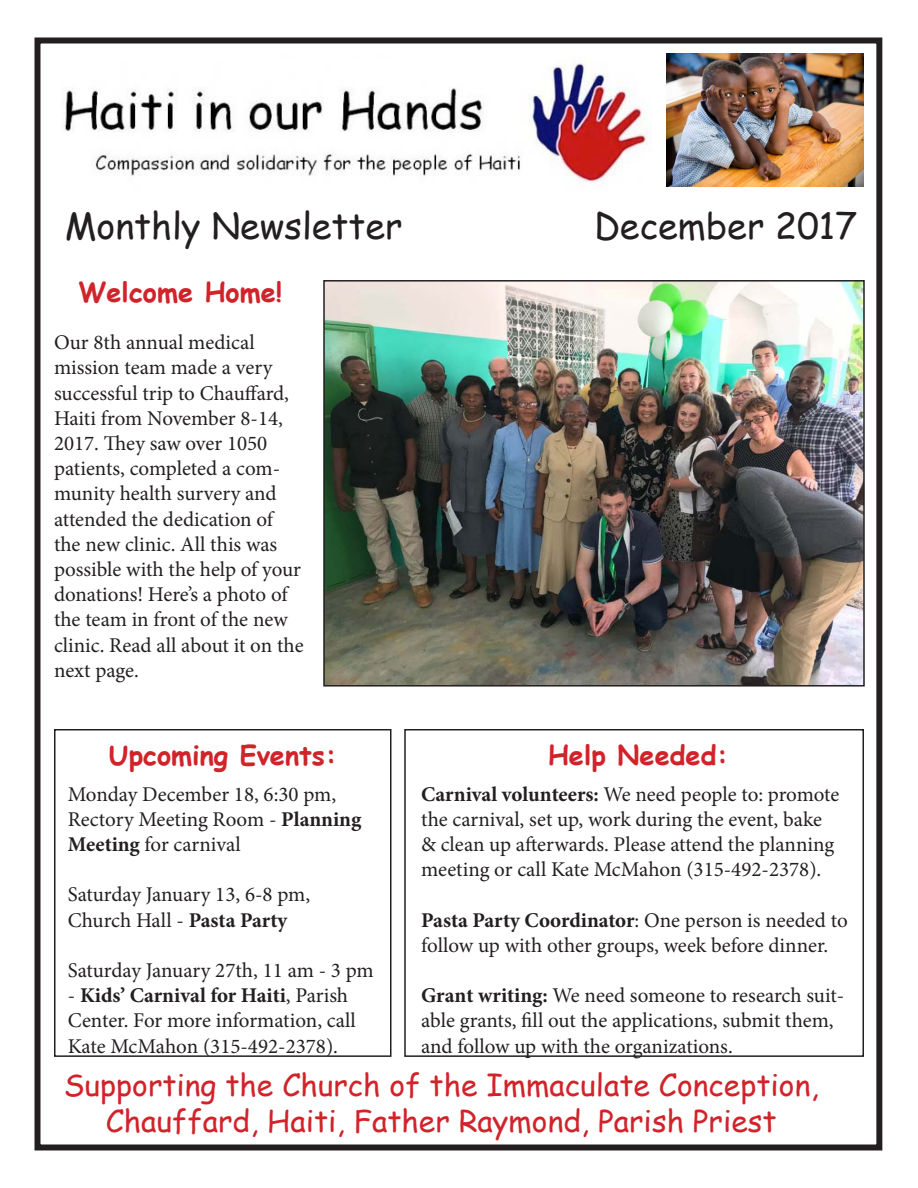
<style>
.page{position:relative;width:918px;height:1188px;background:#fff}
.page>*{position:absolute;margin:0;border:0;box-sizing:border-box;transform-origin:0 0}
.t1{font:36px "Comic Sans MS";color:#231f20}
.t2{font:30px/36px "Comic Sans MS";color:#d1232a;text-align:center}
.t3{font:700 27px "Comic Sans MS";color:#d1232a}
.t4{font:21px/25.2px "Minion Pro";color:#231f20}
.s1{font-weight:700}
</style>
<div class="page">
<div style="left:34px;top:38px;width:848px;height:1112px;border:6px solid #231f20"></div>
<div style="left:54px;top:729px;width:338px;height:328px;border:2px solid #231f20"></div>
<div style="left:404px;top:729px;width:460px;height:328px;border:2px solid #231f20"></div>
<img style="left:326px;top:283px;width:536px;height:401px">
<div style="left:323px;top:280px;width:542px;height:407px;border:2px solid #231f20"></div>
<img style="left:63px;top:63px;width:586px;height:120px">
<img style="left:666px;top:54px;width:198px;height:132px">
<p class="t1" style="left:65px;top:200px;width:339px">Monthly Newsletter</p>
<p class="t1" style="left:594px;top:200px;width:265px">December 2017</p>
<p class="t3" style="left:78px;top:273px;width:205px">Welcome Home!</p>
<p class="t4" style="left:54px;top:330px;width:202px">Our 8th annual medical</p>
<p class="t4" style="left:54px;top:355px;width:251px">mission team made a very successful trip to Chauffard,<br>Haiti from November 8-14,<br>2017. They saw over 1050 patients, completed a com&shy;munity health survery and attended the dedication of the new clinic. All this was possible with the help of your donations! Here’s a photo of the team in front of the new clinic. Read all about it on the next page.</p>
<p class="t3" style="left:109px;top:735px;width:229px">Upcoming Events:</p>
<p class="t4" style="left:68px;top:781px;width:295px">Monday December 18, 6:30 pm,<br>Rectory Meeting Room - <span class="s1">Planning<br>Meeting</span> for carnival</p>
<p class="t4" style="left:68px;top:882px;width:244px">Saturday January 13, 6-8 pm,<br>Church Hall - <span class="s1">Pasta Party</span></p>
<p class="t4" style="left:68px;top:958px;width:307px">Saturday January 27th, 11 am - 3 pm</p>
<p class="t4" style="left:68px;top:983px;width:290px">- <span class="s1">Kids’ Carnival for Haiti</span>, Parish<br>Center. For more information, call<br>Kate McMahon (315-492-2378).</p>
<p class="t3" style="left:548px;top:735px;width:182px">Help Needed:</p>
<p class="t4" style="left:421px;top:781px;width:420px"><span class="s1">Carnival volunteers:</span> We need people to: promote the carnival, set up, work during the event, bake &amp; clean up afterwards. Please attend the planning meeting or call Kate McMahon (315-492-2378).</p>
<p class="t4" style="left:421px;top:907px;width:428px"><span class="s1">Pasta Party Coordinator</span>: One person is needed to follow up with other groups, week before dinner.</p>
<p class="t4" style="left:421px;top:983px;width:425px"><span class="s1">Grant writing:</span> We need someone to research suit&shy;able grants, fill out the applications, submit them, and follow up with the organizations.</p>
<p class="t2" style="left:64px;top:1067px;width:756px">Supporting the Church of the Immaculate Conception,<br>Chauffard, Haiti, Father Raymond, Parish Priest</p>
</div>
